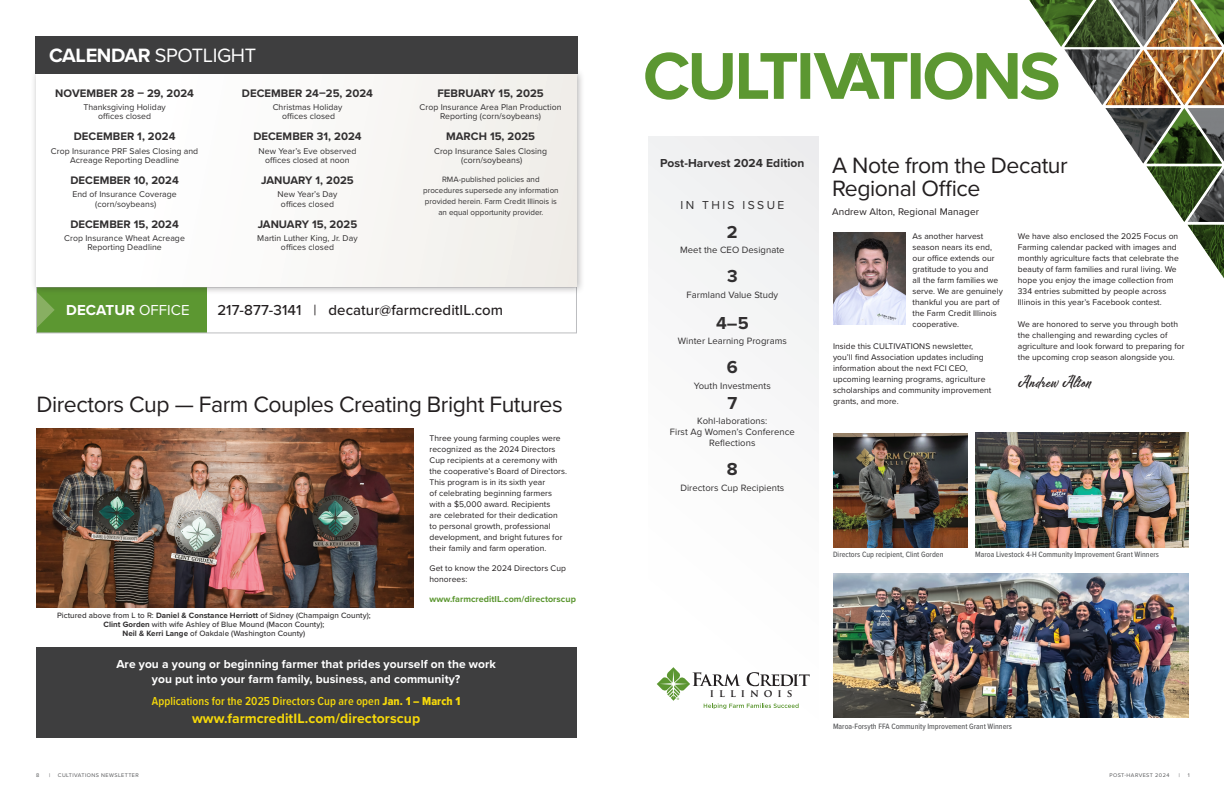
<style>
.page{position:relative;width:1224px;height:792px;background:#fff}
.page>*{position:absolute;margin:0;border:0;box-sizing:border-box;transform-origin:0 0}
.ARTICLE_BODY_TEXT_-_Regular_8_5_11{font:23px "Proxima Nova";letter-spacing:-.02em;color:#231f20}
.ARTICLE_TITLE{font:23px/23px "Proxima Nova";letter-spacing:-.02em;color:#231f20}
.t1{font:20px "Proxima Nova";letter-spacing:-.02em;color:#fff}
.t2{font:700 18px "Proxima Nova";color:#312f30}
.t3{font:16px "Mojito";color:#231f20}
.ARTICLE_BODY_TEXT_-_Regular_8_5_11-2{font:500 15px "Proxima Nova";letter-spacing:.005em;color:#231f20}
.ARTICLE_BODY_TEXT_-_Regular_8_5_11-3{font:700 15px "Proxima Nova";letter-spacing:.005em;color:#fff}
.ARTICLE_BODY_TEXT_-_Regular_8_5_11-4{font:700 14px "Proxima Nova";letter-spacing:.005em;color:#f6d90a}
.ARTICLE_BODY_TEXT_-_Regular_8_5_11-5{font:700 12px "Proxima Nova";letter-spacing:.005em;color:#fff}
.ARTICLE_BODY_TEXT_-_Regular_8_5_11-6{font:600 12px "Proxima Nova Cond";letter-spacing:.005em;color:#f6d90a}
.t4{font:700 12px "Proxima Nova";letter-spacing:.005em;color:#312f30}
.t5{font:12px "Proxima Nova";letter-spacing:.2em;color:#312f30}
.ARTICLE_BODY_TEXT_-_Regular_8_5_11-7{font:700 11.3px "Proxima Nova";letter-spacing:.005em;color:#312f30}
.t6{font:700 10.6px "Trajan Pro";letter-spacing:.475em;color:#231f20}
.t7{font:10px "Proxima Nova";letter-spacing:.01em;color:#231f20}
.t8{font:9.5px/11px "Proxima Nova";letter-spacing:.005em;color:#312f30;text-align:center}
.ARTICLE_BODY_TEXT_-_Regular_8_5_11-8{font:700 9px "Proxima Nova";letter-spacing:.005em;color:#5c9731}
.ARTICLE_BODY_TEXT_-_Regular_8_5_11-9{font:8.7px/9.6px "Proxima Nova";letter-spacing:.005em;color:#312f30;text-align:center}
.BODY_TEXT{font:8.5px/11px "Proxima Nova";letter-spacing:.005em;color:#231f20}
.ARTICLE_BODY_TEXT_-_Regular_8_5_11-10{font:8.5px/11px "Proxima Nova";letter-spacing:.005em;color:#231f20}
.PHOTO_CAPTION_7_9{font:500 8px "Proxima Nova";letter-spacing:.005em;color:#312f30}
.t9{font:500 8px "Proxima Nova Cond";color:#57585a}
.t10{font:8px/11px "Proxima Nova";color:#312f30;text-align:center}
.t11{font:5.5px "Proxima Nova";letter-spacing:.075em;color:#57585a}
.s1{font-weight:700}
.s2{font-weight:400}
.s3{font-family:"Proxima Nova Cond Extrabld";font-weight:400}
</style>
<div class="page">
<div style="left:648px;top:137px;width:170px;height:592px;background:#fbfbfb"></div>
<svg style="left:657px;top:667px;width:153px;height:42px"></svg>
<img style="left:833px;top:278px;width:72px;height:47px">
<img style="left:975px;top:433px;width:214px;height:114px">
<img style="left:833px;top:574px;width:355px;height:143px">
<img style="left:833px;top:434px;width:135px;height:113px">
<svg style="left:645px;top:0;width:579px;height:278px"></svg>
<div style="left:36px;top:648px;width:540px;height:90px;background:#3e3e3f"></div>
<div style="left:36px;top:287px;width:171px;height:46px;background:#5c9731"></div>
<svg style="left:38px;top:295px;width:17px;height:31px"></svg>
<div style="left:36px;top:286px;width:541px;height:47px;border:1px solid #bcbdc0"></div>
<div style="left:31px;top:68px;width:554px;height:227px;background:#231f20;opacity:.35"></div>
<div style="left:36px;top:73px;width:540px;height:214px;background:linear-gradient(to right,#fff,#f0eeea)"></div>
<div style="left:35px;top:36px;width:542px;height:37px;background:#3e3e3f"></div>
<img style="left:36px;top:428px;width:377px;height:180px">
<p class="t1" style="left:49px;top:41px;width:209px"><span class="s1">CALENDAR</span> SPOTLIGHT</p>
<p class="ARTICLE_BODY_TEXT_-_Regular_8_5_11-7" style="left:55px;top:85px;width:140px">NOVEMBER 28 – 29, 2024</p>
<p class="ARTICLE_BODY_TEXT_-_Regular_8_5_11-9" style="left:83px;top:102px;width:84px">Thanksgiving Holiday offices closed</p>
<p class="ARTICLE_BODY_TEXT_-_Regular_8_5_11-7" style="left:74px;top:128px;width:103px">DECEMBER 1, 2024</p>
<p class="ARTICLE_BODY_TEXT_-_Regular_8_5_11-9" style="left:51px;top:145px;width:149px">Crop Insurance PRF Sales Closing and<br>Acreage Reporting Deadline</p>
<p class="ARTICLE_BODY_TEXT_-_Regular_8_5_11-7" style="left:70px;top:172px;width:110px">DECEMBER 10, 2024</p>
<p class="ARTICLE_BODY_TEXT_-_Regular_8_5_11-9" style="left:72px;top:189px;width:106px">End of Insurance Coverage (corn/soybeans)</p>
<p class="ARTICLE_BODY_TEXT_-_Regular_8_5_11-7" style="left:70px;top:216px;width:110px">DECEMBER 15, 2024</p>
<p class="ARTICLE_BODY_TEXT_-_Regular_8_5_11-9" style="left:64px;top:233px;width:122px">Crop Insurance Wheat Acreage<br>Reporting Deadline</p>
<p class="ARTICLE_BODY_TEXT_-_Regular_8_5_11-7" style="left:242px;top:85px;width:133px">DECEMBER 24–25, 2024</p>
<p class="ARTICLE_BODY_TEXT_-_Regular_8_5_11-9" style="left:273px;top:102px;width:71px">Christmas Holiday offices closed</p>
<p class="ARTICLE_BODY_TEXT_-_Regular_8_5_11-7" style="left:253px;top:128px;width:110px">DECEMBER 31, 2024</p>
<p class="ARTICLE_BODY_TEXT_-_Regular_8_5_11-9" style="left:259px;top:145px;width:99px">New Year’s Eve observed offices closed at noon</p>
<p class="ARTICLE_BODY_TEXT_-_Regular_8_5_11-7" style="left:261px;top:172px;width:94px">JANUARY 1, 2025</p>
<p class="ARTICLE_BODY_TEXT_-_Regular_8_5_11-9" style="left:278px;top:189px;width:61px">New Year’s Day</p>
<p class="ARTICLE_BODY_TEXT_-_Regular_8_5_11-9" style="left:281px;top:199px;width:55px">offices closed</p>
<p class="ARTICLE_BODY_TEXT_-_Regular_8_5_11-7" style="left:258px;top:216px;width:101px">JANUARY 15, 2025</p>
<p class="ARTICLE_BODY_TEXT_-_Regular_8_5_11-9" style="left:257px;top:233px;width:102px">Martin Luther King, Jr. Day offices closed</p>
<p class="ARTICLE_BODY_TEXT_-_Regular_8_5_11-7" style="left:437px;top:85px;width:108px">FEBRUARY 15, 2025</p>
<p class="ARTICLE_BODY_TEXT_-_Regular_8_5_11-9" style="left:420px;top:102px;width:144px">Crop Insurance Area Plan Production<br>Reporting (corn/soybeans)</p>
<p class="ARTICLE_BODY_TEXT_-_Regular_8_5_11-7" style="left:446px;top:128px;width:91px">MARCH 15, 2025</p>
<p class="ARTICLE_BODY_TEXT_-_Regular_8_5_11-9" style="left:434px;top:145px;width:114px">Crop Insurance Sales Closing (corn/soybeans)</p>
<p class="t10" style="left:423px;top:174px;width:137px">RMA-published policies and procedures supersede any information provided herein. Farm Credit Illinois is an equal opportunity provider.</p>
<p class="ARTICLE_BODY_TEXT_-_Regular_8_5_11-3" style="left:66px;top:299px;width:125px">DECATUR <span class="s2">OFFICE</span></p>
<p class="ARTICLE_BODY_TEXT_-_Regular_8_5_11-2" style="left:217px;top:299px;width:287px">217-877-3141 <span class="s2">|</span> decatur@farmcreditIL.com</p>
<p class="ARTICLE_BODY_TEXT_-_Regular_8_5_11" style="left:36px;top:387px;width:528px">Directors Cup — Farm Couples Creating Bright Futures</p>
<p class="ARTICLE_BODY_TEXT_-_Regular_8_5_11-10" style="left:430px;top:432px;width:139px">Three young farming couples were recognized as the 2024 Directors Cup recipients at a ceremony with the cooperative’s Board of Directors.<br>This program is in its sixth year<br>of celebrating beginning farmers with a $5,000 award. Recipients<br>are celebrated for their dedication to personal growth, professional development, and bright futures for their family and farm operation.</p>
<p class="ARTICLE_BODY_TEXT_-_Regular_8_5_11-10" style="left:430px;top:562px;width:138px">Get to know the 2024 Directors Cup honorees:</p>
<p class="ARTICLE_BODY_TEXT_-_Regular_8_5_11-8" style="left:430px;top:592px;width:148px">www.farmcreditIL.com/directorscup</p>
<p class="PHOTO_CAPTION_7_9" style="left:57px;top:609px;width:315px">Pictured above from L to R: <span class="s1">Daniel &amp; Constance Herriott</span> of Sidney (Champaign County);</p>
<p class="PHOTO_CAPTION_7_9" style="left:104px;top:618px;width:222px"><span class="s1">Clint Gorden</span> with wife Ashley of Blue Mound (Macon County);</p>
<p class="PHOTO_CAPTION_7_9" style="left:123px;top:627px;width:184px"><span class="s1">Neil &amp; Kerri Lange</span> of Oakdale (Washington County)</p>
<p class="ARTICLE_BODY_TEXT_-_Regular_8_5_11-5" style="left:116px;top:655px;width:381px">Are you a young or beginning farmer that prides yourself on the work</p>
<p class="ARTICLE_BODY_TEXT_-_Regular_8_5_11-5" style="left:152px;top:670px;width:310px">you put into your farm family, business, and community?</p>
<p class="ARTICLE_BODY_TEXT_-_Regular_8_5_11-6" style="left:152px;top:692px;width:310px">Applications for the 2025 Directors Cup are open <span class="s3">Jan. 1 – March 1</span></p>
<p class="ARTICLE_BODY_TEXT_-_Regular_8_5_11-4" style="left:192px;top:707px;width:230px">www.farmcreditIL.com/directorscup</p>
<p class="t4" style="left:660px;top:154px;width:146px">Post-Harvest 2024 Edition</p>
<p class="t5" style="left:681px;top:196px;width:105px">IN THIS ISSUE</p>
<p class="t2" style="left:727px;top:218px;width:12px">2</p>
<p class="t8" style="left:680px;top:244px;width:106px">Meet the CEO Designate</p>
<p class="t2" style="left:727px;top:263px;width:12px">3</p>
<p class="t8" style="left:687px;top:289px;width:93px">Farmland Value Study</p>
<p class="t2" style="left:716px;top:309px;width:34px">4–5</p>
<p class="t8" style="left:678px;top:335px;width:111px">Winter Learning Programs</p>
<p class="t2" style="left:727px;top:354px;width:12px">6</p>
<p class="t8" style="left:694px;top:380px;width:78px">Youth Investments</p>
<p class="t2" style="left:727px;top:389px;width:11px">7</p>
<p class="t8" style="left:697px;top:415px;width:72px">Kohl-laborations:</p>
<p class="t8" style="left:670px;top:426px;width:126px">First Ag Women’s Conference<br>Reflections</p>
<p class="t2" style="left:727px;top:456px;width:12px">8</p>
<p class="t8" style="left:680px;top:482px;width:105px">Directors Cup Recipients</p>
<p class="ARTICLE_TITLE" style="left:832px;top:153px;width:237px">A Note from the Decatur<br>Regional Office</p>
<p class="t7" style="left:832px;top:204px;width:149px">Andrew Alton, Regional Manager</p>
<p class="BODY_TEXT" style="left:1018px;top:231px;width:162px">We have also enclosed the 2025 Focus on Farming calendar packed with images and monthly agriculture facts that celebrate the beauty of farm families and rural living. We hope you enjoy the image collection from 334 entries submitted by people across Illinois in this year’s Facebook contest.</p>
<p class="BODY_TEXT" style="left:1018px;top:319px;width:168px">We are honored to serve you through both the challenging and rewarding cycles of agriculture and look forward to preparing for the upcoming crop season alongside you.</p>
<p class="t3" style="left:1018px;top:370px;width:75px">Andrew Alton</p>
<p class="BODY_TEXT" style="left:913px;top:231px;width:92px">As another harvest season nears its end, our office extends our gratitude to you and<br>all the farm families we serve. We are genuinely thankful you are part of the Farm Credit Illinois cooperative.</p>
<p class="BODY_TEXT" style="left:833px;top:341px;width:160px">Inside this CULTIVATIONS newsletter, you’ll find Association updates including information about the next FCI CEO, upcoming learning programs, agriculture scholarships and community improvement grants, and more.</p>
<p class="t9" style="left:833px;top:548px;width:112px">Directors Cup recipient, Clint Gorden</p>
<p class="t9" style="left:975px;top:549px;width:185px">Maroa Livestock 4-H Community Improvement Grant Winners</p>
<p class="t6" style="left:710px;top:686px;width:84px">ILLINOIS</p>
<p class="t9" style="left:833px;top:721px;width:180px">Maroa-Forsyth FFA Community Improvement Grant Winners</p>
<p class="t11" style="left:36px;top:771px;width:5px">8</p>
<p class="t11" style="left:49px;top:771px;width:3px">|</p>
<p class="t11" style="left:58px;top:771px;width:82px">CULTIVATIONS NEWSLETTER</p>
<p class="t11" style="left:1109px;top:771px;width:61px">POST-HARVEST 2024</p>
<p class="t11" style="left:1179px;top:771px;width:3px">|</p>
<p class="t11" style="left:1188px;top:771px;width:3px">1</p>
</div>
